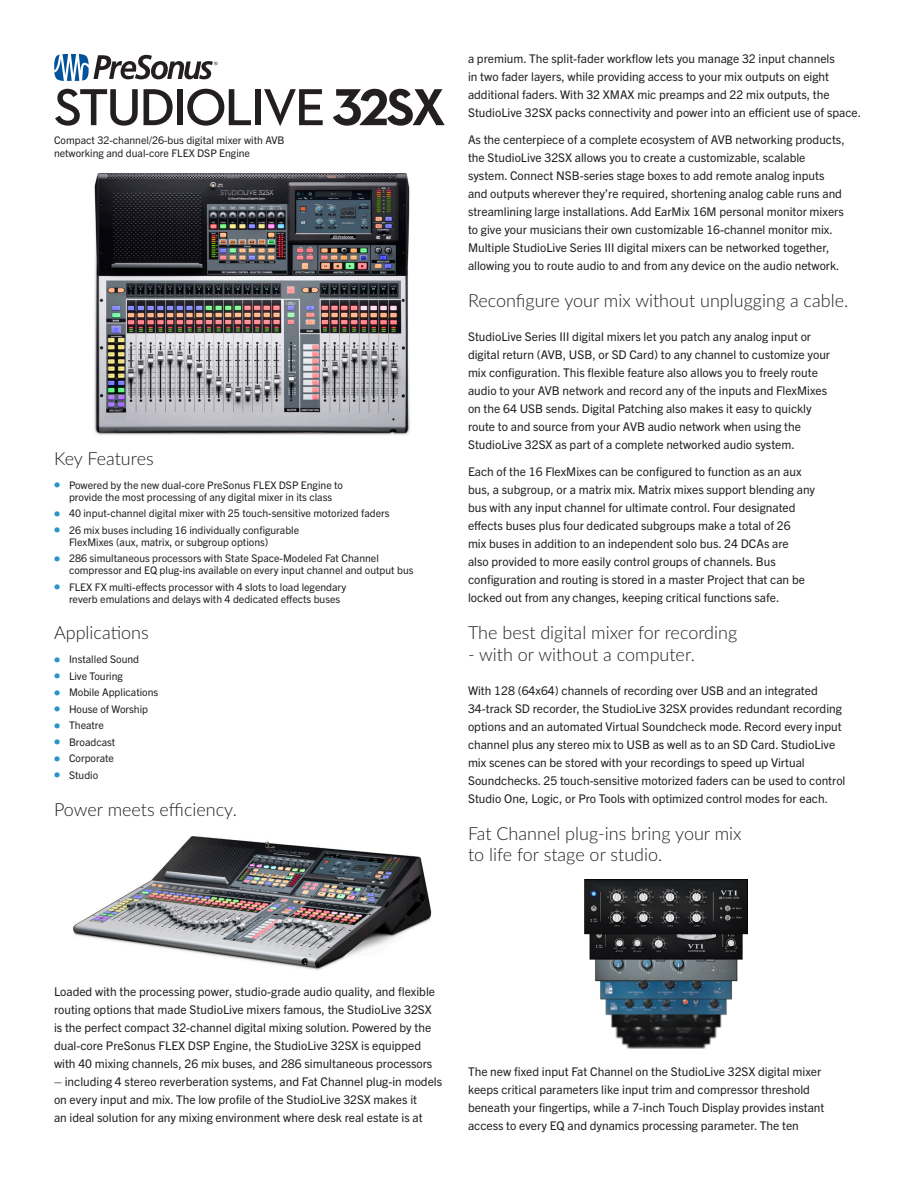
<style>
.page{position:relative;width:918px;height:1188px;background:#fff}
.page>*{position:absolute;margin:0;border:0;box-sizing:border-box;transform-origin:0 0}
.t1{font:600 52.95px "Neutraface 2 Text";letter-spacing:-.05em;color:#231f20}
.t2{font:300 18px/21.6px "Lato";color:#231f20}
.t3{font:12px/18px "Trade Gothic Next LT Pro";color:#231f20}
.t4{font:10.5px/12px "Trade Gothic Next LT Pro";color:#231f20}
.s1{font-weight:700}
.s2{font-family:"Lato";font-weight:900;color:#2896cd}
</style>
<div class="page">
<img style="left:73px;top:836px;width:358px;height:134px">
<img style="left:585px;top:879px;width:162px;height:170px">
<svg style="left:54px;top:54px;width:164px;height:27px"></svg>
<img style="left:94px;top:174px;width:316px;height:261px">
<h1 class="t1" style="left:54px;top:74px;width:394px">STUDIOLIVE <span class="s1">32SX</span></h1>
<p class="t4" style="left:54px;top:133px;width:232px;line-height:13.5px">Compact 32-channel/26-bus digital mixer with AVB networking and dual-core FLEX DSP Engine</p>
<h2 class="t2" style="left:54px;top:447px;width:101px">Key Features</h2>
<p class="t4" style="left:54px;top:478px;width:291px;text-align:center"><span class="s2">•</span> Powered by the new dual-core PreSonus FLEX DSP Engine to provide the most processing of any digital mixer in its class</p>
<p class="t4" style="left:54px;top:507px;width:337px"><span class="s2">•</span> 40 input-channel digital mixer with 25 touch-sensitive motorized faders</p>
<p class="t4" style="left:69px;top:523px;width:232px;text-indent:-15px"><span class="s2">•</span> 26 mix buses including 16 individually configurable<br>FlexMixes (aux, matrix, or subgroup options)</p>
<p class="t4" style="left:69px;top:552px;width:346px;text-indent:-15px"><span class="s2">•</span> 286 simultaneous processors with State Space-Modeled Fat Channel compressor and EQ plug-ins available on every input channel and output bus</p>
<p class="t4" style="left:69px;top:580px;width:279px;text-indent:-15px"><span class="s2">•</span> FLEX FX multi-effects processor with 4 slots to load legendary reverb emulations and delays with 4 dedicated effects buses</p>
<h2 class="t2" style="left:54px;top:622px;width:96px">Applications</h2>
<p class="t4" style="left:54px;top:653px;width:87px"><span class="s2">•</span> Installed Sound</p>
<p class="t4" style="left:54px;top:669px;width:70px"><span class="s2">•</span> Live Touring</p>
<p class="t4" style="left:54px;top:686px;width:106px"><span class="s2">•</span> Mobile Applications</p>
<p class="t4" style="left:54px;top:702px;width:96px"><span class="s2">•</span> House of Worship</p>
<p class="t4" style="left:54px;top:719px;width:52px"><span class="s2">•</span> Theatre</p>
<p class="t4" style="left:54px;top:735px;width:63px"><span class="s2">•</span> Broadcast</p>
<p class="t4" style="left:54px;top:752px;width:62px"><span class="s2">•</span> Corporate</p>
<p class="t4" style="left:54px;top:768px;width:46px"><span class="s2">•</span> Studio</p>
<h2 class="t2" style="left:54px;top:798px;width:184px">Power meets efficiency.</h2>
<p class="t3" style="left:468px;top:49px;width:395px">a premium. The split-fader workflow lets you manage 32 input channels<br>in two fader layers, while providing access to your mix outputs on eight additional faders. With 32 XMAX mic preamps and 22 mix outputs, the StudioLive 32SX packs connectivity and power into an efficient use of space.</p>
<p class="t3" style="left:468px;top:130px;width:378px">As the centerpiece of a complete ecosystem of AVB networking products, the StudioLive 32SX allows you to create a customizable, scalable system. Connect NSB-series stage boxes to add remote analog inputs and outputs wherever they’re required, shortening analog cable runs and streamlining large installations. Add EarMix 16M personal monitor mixers to give your musicians their own customizable 16-channel monitor mix.<br>Multiple StudioLive Series III digital mixers can be networked together, allowing you to route audio to and from any device on the audio network.</p>
<h2 class="t2" style="left:468px;top:289px;width:382px">Reconfigure your mix without unplugging a cable.</h2>
<p class="t3" style="left:468px;top:327px;width:364px">StudioLive Series III digital mixers let you patch any analog input or digital return (AVB, USB, or SD Card) to any channel to customize your mix configuration. This flexible feature also allows you to freely route audio to your AVB network and record any of the inputs and FlexMixes on the 64 USB sends. Digital Patching also makes it easy to quickly route to and source from your AVB audio network when using the StudioLive 32SX as part of a complete networked audio system.</p>
<p class="t3" style="left:468px;top:462px;width:349px">Each of the 16 FlexMixes can be configured to function as an aux bus, a subgroup, or a matrix mix. Matrix mixes support blending any bus with any input channel for ultimate control. Four designated effects buses plus four dedicated subgroups make a total of 26<br>mix buses in addition to an independent solo bus. 24 DCAs are<br>also provided to more easily control groups of channels. Bus configuration and routing is stored in a master Project that can be locked out from any changes, keeping critical functions safe.</p>
<h2 class="t2" style="left:468px;top:621px;width:271px">The best digital mixer for recording</h2>
<h2 class="t2" style="left:468px;top:643px;width:228px">- with or without a computer.</h2>
<p class="t3" style="left:468px;top:681px;width:379px">With 128 (64x64) channels of recording over USB and an integrated 34-track SD recorder, the StudioLive 32SX provides redundant recording options and an automated Virtual Soundcheck mode. Record every input channel plus any stereo mix to USB as well as to an SD Card. StudioLive mix scenes can be stored with your recordings to speed up Virtual Soundchecks. 25 touch-sensitive motorized faders can be used to control Studio One, Logic, or Pro Tools with optimized control modes for each.</p>
<h2 class="t2" style="left:468px;top:822px;width:275px">Fat Channel plug-ins bring your mix to life for stage or studio.</h2>
<p class="t3" style="left:54px;top:982px;width:383px">Loaded with the processing power, studio-grade audio quality, and flexible routing options that made StudioLive mixers famous, the StudioLive 32SX is the perfect compact 32-channel digital mixing solution. Powered by the dual-core PreSonus FLEX DSP Engine, the StudioLive 32SX is equipped with 40 mixing channels, 26 mix buses, and 286 simultaneous processors</p>
<p class="t3" style="left:54px;top:1072px;width:390px">– including 4 stereo reverberation systems, and Fat Channel plug-in models on every input and mix. The low profile of the StudioLive 32SX makes it<br>an ideal solution for any mixing environment where desk real estate is at</p>
<p class="t3" style="left:468px;top:1062px;width:358px">The new fixed input Fat Channel on the StudioLive 32SX digital mixer keeps critical parameters like input trim and compressor threshold beneath your fingertips, while a 7-inch Touch Display provides instant access to every EQ and dynamics processing parameter. The ten</p>
</div>
